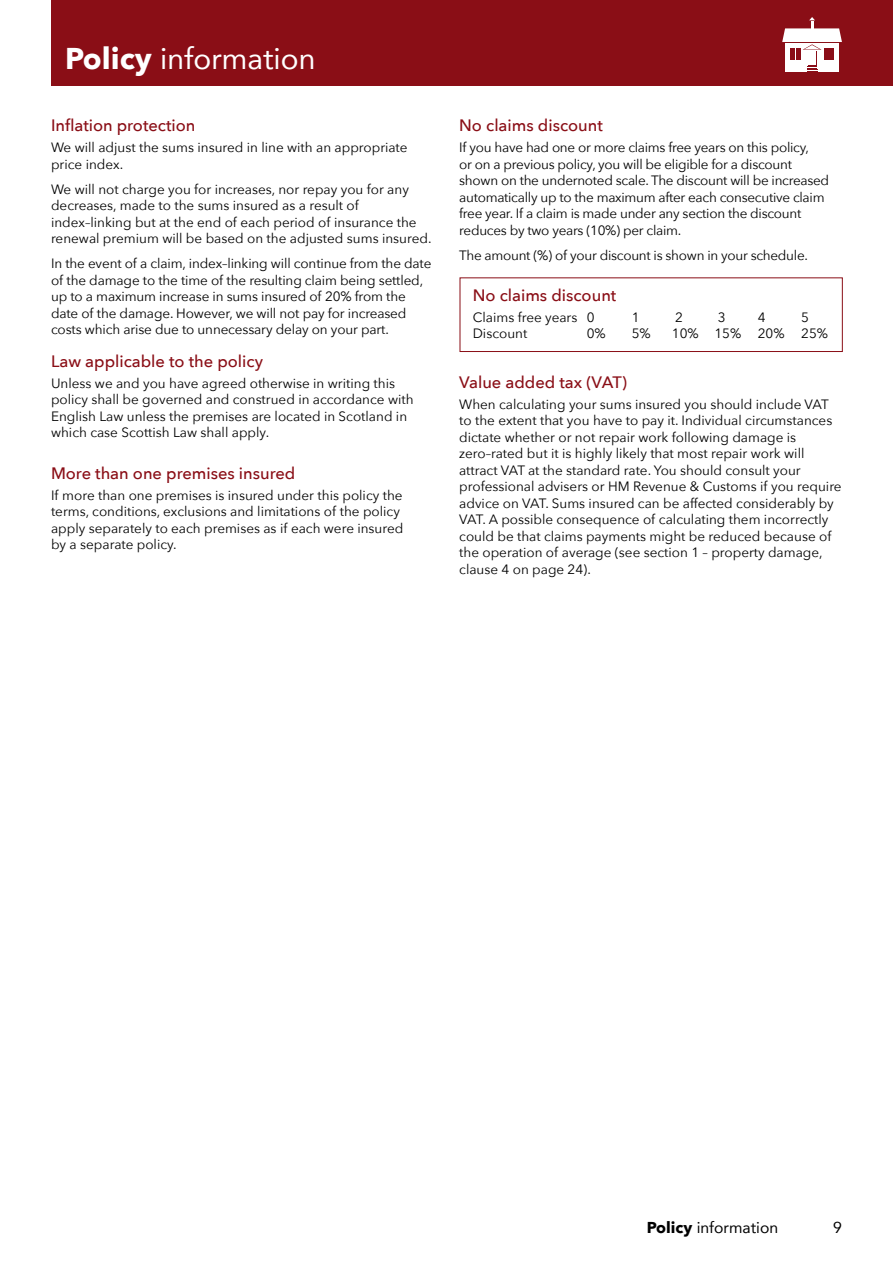
<style>
.page{position:relative;width:893px;height:1263px;background:#fff}
.page>*{position:absolute;margin:0;border:0;box-sizing:border-box;transform-origin:0 0}
.Section_Title{font:30px "Avenir";color:#fff}
.Body_-_Title{font:500 16.5px "Avenir Next";color:#8a0e16}
.t1{font:15.75px "Avenir";color:#000}
.Body{font:13.5px/16.5px "Avenir Next";color:#000}
.Body_-_2mm_Above{font:13.5px/16.5px "Avenir Next";letter-spacing:-.01em;color:#000}
.Body-2{font:13.5px/16.5px "Avenir Next";letter-spacing:-.02em;color:#000}
.s1{font-family:"Avenir Next";font-weight:700}
</style>
<div class="page">
<div style="left:51px;top:0;width:842px;height:86px;background:#8a0e16"></div>
<div style="left:460px;top:277px;width:383px;height:75px;border:1px solid #8a0e16"></div>
<div style="left:785px;top:43px;width:54px;height:29px;background:#fff"></div>
<svg style="left:807px;top:68px;width:10px;height:4px"></svg>
<div style="left:808px;top:51px;width:8px;height:15px;background:#8a0d17"></div>
<div style="left:808px;top:51px;width:8px;height:14px;background:#fff"></div>
<svg style="left:782px;top:17px;width:60px;height:43px"></svg>
<p class="Section_Title" style="left:65px;top:34px;width:252px"><span class="s1">Policy</span> information</p>
<p class="Body_-_Title" style="left:51px;top:112px;width:146px">Inflation protection</p>
<p class="Body" style="left:51px;top:139px;width:358px">We will adjust the sums insured in line with an appropriate price index.</p>
<p class="Body_-_2mm_Above" style="left:51px;top:180px;width:382px">We will not charge you for increases, nor repay you for any decreases, made to the sums insured as a result of index–linking but at the end of each period of insurance the renewal premium will be based on the adjusted sums insured.</p>
<p class="Body_-_2mm_Above" style="left:51px;top:255px;width:382px">In the event of a claim, index–linking will continue from the date of the damage to the time of the resulting claim being settled, up to a maximum increase in sums insured of 20% from the date of the damage. However, we will not pay for increased costs which arise due to unnecessary delay on your part.</p>
<p class="Body_-_Title" style="left:51px;top:347px;width:213px">Law applicable to the policy</p>
<p class="Body" style="left:51px;top:374px;width:364px">Unless we and you have agreed otherwise in writing this policy shall be governed and construed in accordance with English Law unless the premises are located in Scotland in which case Scottish Law shall apply.</p>
<p class="Body_-_Title" style="left:51px;top:459px;width:246px">More than one premises insured</p>
<p class="Body" style="left:51px;top:486px;width:354px">If more than one premises is insured under this policy the terms, conditions, exclusions and limitations of the policy apply separately to each premises as if each were insured by a separate policy.</p>
<p class="Body_-_Title" style="left:459px;top:112px;width:145px">No claims discount</p>
<p class="Body-2" style="left:459px;top:139px;width:371px">If you have had one or more claims free years on this policy,<br>or on a previous policy, you will be eligible for a discount shown on the undernoted scale. The discount will be increased automatically up to the maximum after each consecutive claim free year. If a claim is made under any section the discount reduces by two years (10%) per claim.</p>
<p class="Body_-_2mm_Above" style="left:459px;top:246px;width:350px">The amount (%) of your discount is shown in your schedule.</p>
<p class="Body_-_Title" style="left:473px;top:281px;width:145px">No claims discount</p>
<p class="Body" style="left:473px;top:308px;width:123px">Claims free years 0</p>
<p class="Body" style="left:632px;top:308px;width:9px">1</p>
<p class="Body" style="left:675px;top:308px;width:9px">2</p>
<p class="Body" style="left:718px;top:308px;width:9px">3</p>
<p class="Body" style="left:758px;top:308px;width:9px">4</p>
<p class="Body" style="left:801px;top:308px;width:9px">5</p>
<p class="Body" style="left:473px;top:325px;width:56px">Discount</p>
<p class="Body" style="left:587px;top:325px;width:21px">0%</p>
<p class="Body" style="left:632px;top:325px;width:21px">5%</p>
<p class="Body" style="left:672px;top:325px;width:158px">10% 15% 20% 25%</p>
<p class="Body_-_Title" style="left:459px;top:368px;width:169px">Value added tax (VAT)</p>
<p class="Body" style="left:459px;top:395px;width:384px">When calculating your sums insured you should include VAT to the extent that you have to pay it. Individual circumstances dictate whether or not repair work following damage is zero–rated but it is highly likely that most repair work will attract VAT at the standard rate. You should consult your professional advisers or HM Revenue &amp; Customs if you require advice on VAT. Sums insured can be affected considerably by VAT. A possible consequence of calculating them incorrectly could be that claims payments might be reduced because of the operation of average (see section 1 – property damage, clause 4 on page 24).</p>
<p class="t1" style="left:647px;top:1215px;width:133px"><span class="s1">Policy</span> information</p>
<p class="t1" style="left:833px;top:1215px;width:10px">9</p>
</div>
